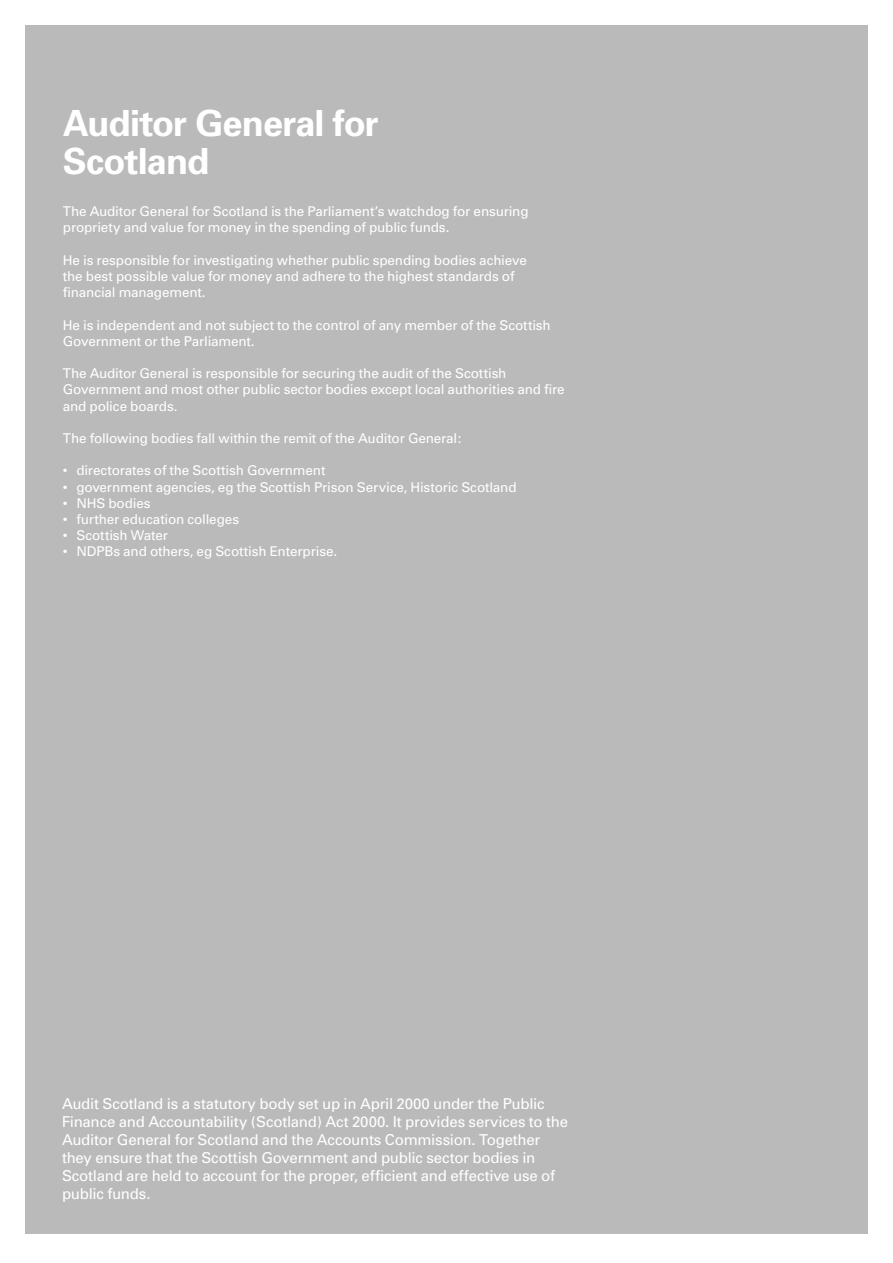
<style>
.page{position:relative;width:893px;height:1263px;background:#fff}
.page>*{position:absolute;margin:0;border:0;box-sizing:border-box;transform-origin:0 0}
.t1{font:700 36px/37.5px "Univers";letter-spacing:-.025em;color:#fff}
.t2{font:15px/18px "Univers";letter-spacing:-.015em;color:#fff}
.t3{font:13.5px/16.2px "Univers";letter-spacing:-.015em;color:#fff}
</style>
<div class="page">
<div style="left:25px;top:26px;width:842px;height:1208px;background:#bababa"></div>
<h2 class="t1" style="left:63px;top:105px;width:317px">Auditor General for<br>Scotland</h2>
<p class="t3" style="left:63px;top:203px;width:467px">The Auditor General for Scotland is the Parliament’s watchdog for ensuring propriety and value for money in the spending of public funds.</p>
<p class="t3" style="left:63px;top:252px;width:465px">He is responsible for investigating whether public spending bodies achieve</p>
<p class="t3" style="left:63px;top:268px;width:453px">the best possible value for money and adhere to the highest standards of</p>
<p class="t3" style="left:63px;top:284px;width:144px">financial management.</p>
<p class="t3" style="left:63px;top:317px;width:489px">He is independent and not subject to the control of any member of the Scottish<br>Government or the Parliament.</p>
<p class="t3" style="left:63px;top:365px;width:503px">The Auditor General is responsible for securing the audit of the Scottish<br>Government and most other public sector bodies except local authorities and fire and police boards.</p>
<p class="t3" style="left:63px;top:430px;width:400px">The following bodies fall within the remit of the Auditor General:</p>
<p class="t3" style="left:63px;top:463px;width:264px">• directorates of the Scottish Government</p>
<p class="t3" style="left:63px;top:479px;width:455px">• government agencies, eg the Scottish Prison Service, Historic Scotland</p>
<p class="t3" style="left:63px;top:495px;width:89px">• NHS bodies</p>
<p class="t3" style="left:63px;top:511px;width:178px">• further education colleges</p>
<p class="t3" style="left:63px;top:527px;width:107px">• Scottish Water</p>
<p class="t3" style="left:63px;top:544px;width:276px">• NDPBs and others, eg Scottish Enterprise.</p>
<p class="t2" style="left:62px;top:1094px;width:508px">Audit Scotland is a statutory body set up in April 2000 under the Public Finance and Accountability (Scotland) Act 2000. It provides services to the Auditor General for Scotland and the Accounts Commission. Together they ensure that the Scottish Government and public sector bodies in Scotland are held to account for the proper, efficient and effective use of public funds.</p>
</div>
